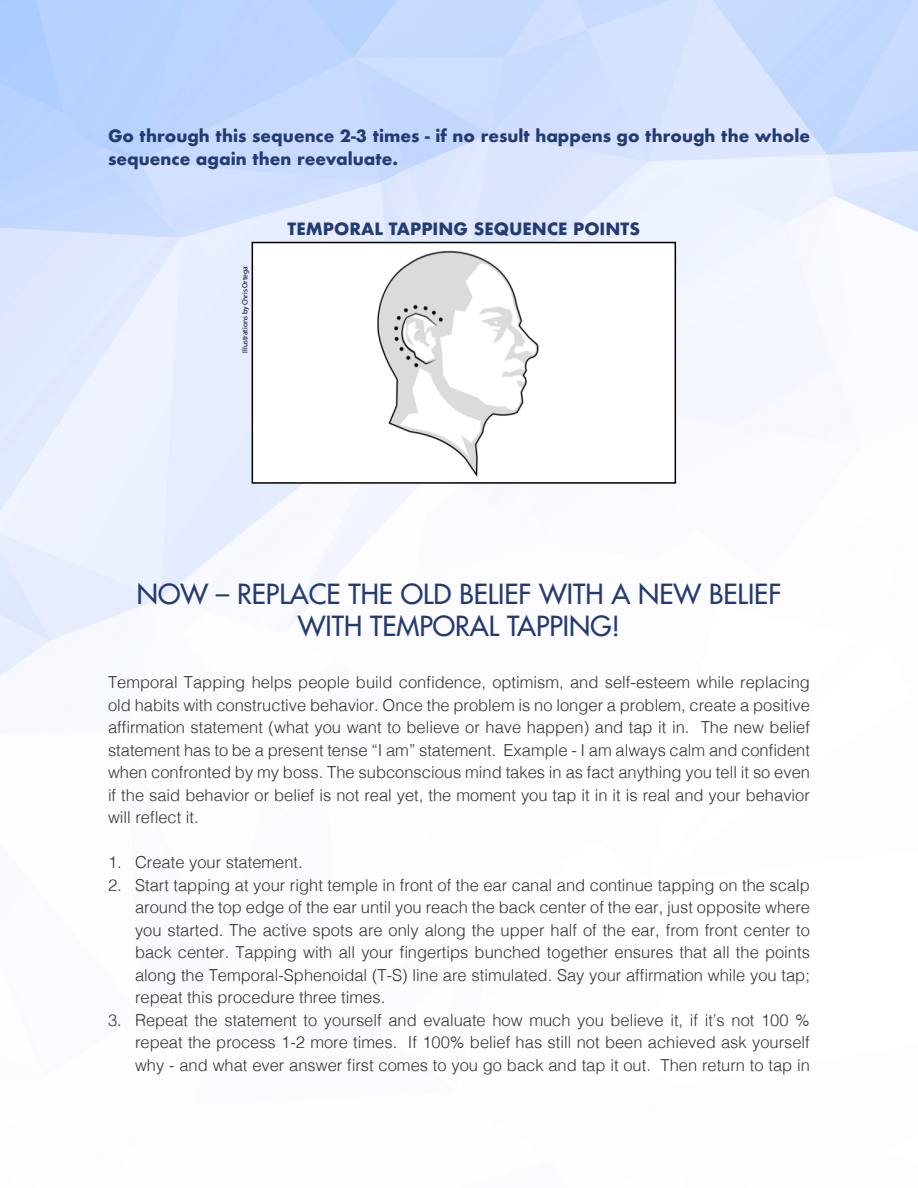
<style>
.page{position:relative;width:918px;height:1188px;background:#fff}
.page>*{position:absolute;margin:0;border:0;box-sizing:border-box;transform-origin:0 0}
.t1{font:27px/32.4px "Futura LT";color:#233a72;text-align:center}
.t2{font:300 16.5px/22.5px "Helvetica";color:#333;text-align:justify}
.t3{font:700 16.5px/22.5px "Futura";color:#233a72}
.t4{font:7.5px "Myriad Pro";color:#000}
</style>
<div class="page">
<div style="left:252px;top:242px;width:424px;height:242px;border:2px solid #000"></div>
<img style="left:377px;top:250px;width:162px;height:227px">
<p class="t3" style="left:108px;top:125px;width:704px">Go through this sequence 2-3 times - if no result happens go through the whole sequence again then reevaluate.</p>
<p class="t4" style="left:240px;top:352px;width:88px;rotate:-90deg">Illustrations by Chris Ortega</p>
<p class="t3" style="left:288px;top:218px;width:354px">TEMPORAL TAPPING SEQUENCE POINTS</p>
<p class="t1" style="left:137px;top:577px;width:646px">NOW – REPLACE THE OLD BELIEF WITH A NEW BELIEF<br>WITH TEMPORAL TAPPING!</p>
<p class="t2" style="left:108px;top:670px;width:704px">Temporal Tapping helps people build confidence, optimism, and self-esteem while replacing old habits with constructive behavior. Once the problem is no longer a problem, create a positive affirmation statement (what you want to believe or have happen) and tap it in. The new belief statement has to be a present tense “I am” statement. Example - I am always calm and confident when confronted by my boss. The subconscious mind takes in as fact anything you tell it so even if the said behavior or belief is not real yet, the moment you tap it in it is real and your behavior will reflect it.</p>
<p class="t2" style="left:108px;top:850px;width:196px">1. Create your statement.</p>
<p class="t2" style="left:135px;top:873px;width:677px;text-indent:-27px">2. Start tapping at your right temple in front of the ear canal and continue tapping on the scalp around the top edge of the ear until you reach the back center of the ear, just opposite where you started. The active spots are only along the upper half of the ear, from front center to back center. Tapping with all your fingertips bunched together ensures that all the points along the Temporal-Sphenoidal (T-S) line are stimulated. Say your affirmation while you tap; repeat this procedure three times.</p>
<p class="t2" style="left:135px;top:1008px;width:677px;text-indent:-27px">3. Repeat the statement to yourself and evaluate how much you believe it, if it’s not 100 % repeat the process 1-2 more times. If 100% belief has still not been achieved ask yourself why - and what ever answer first comes to you go back and tap it out. Then return to tap in</p>
</div>
